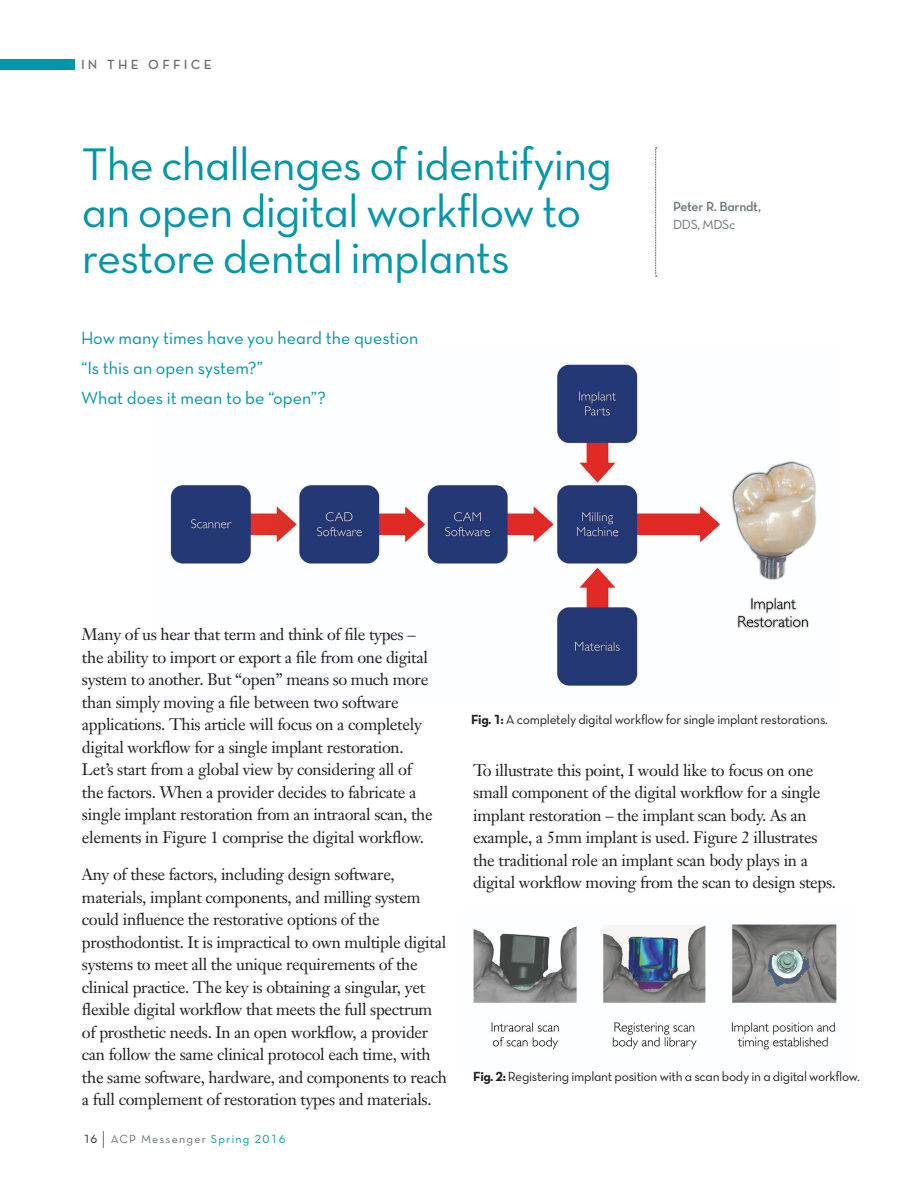
<style>
.page{position:relative;width:918px;height:1188px;background:#fff}
.page>*{position:absolute;margin:0;border:0;box-sizing:border-box;transform-origin:0 0}
.t1{font:46.5px/46.5px "Neutra Text TF Book Alt";letter-spacing:-.02em;color:#0096a9}
.t2{font:18px/30px "Neutra Text TF Book Alt";color:#0096a9}
.t3{font:16.5px/22.5px "Janson Text";letter-spacing:-.02em;color:#231f20}
.t4{font:13.5px "Neutra Text TF Book Alt";letter-spacing:-.02em;color:#231f20}
.t5{font:13.5px "Neutra Text Demi Alt";letter-spacing:-.02em;color:#6a747b}
.t6{font:13.5px "Neutra Text Demi Alt";letter-spacing:.24em;color:#6d6e71}
.t7{font:13.5px "Neutra Text TF Book Alt";letter-spacing:-.02em;color:#6a747b}
.t8{font:12px "Neutra Text TF Book Alt";letter-spacing:.1em;color:#6a747b}
.s1{color:#231f20}
.s2{color:#0096a9}
.s3{font-family:"Neutra Text TF Bold Alt"}
</style>
<div class="page">
<img style="left:170px;top:364px;width:646px;height:322px">
<div style="left:0;top:59px;width:74px;height:11px;background:#0096a9"></div>
<svg style="left:103px;top:1131px;width:1px;height:17px"></svg>
<svg style="left:655px;top:148px;width:2px;height:129px"></svg>
<img style="left:473px;top:924px;width:364px;height:126px">
<p class="t6" style="left:81px;top:56px;width:132px">IN THE OFFICE</p>
<h1 class="t1" style="left:82px;top:141px;width:532px">The challenges of identifying an open digital workflow to restore dental implants</h1>
<p class="t2" style="left:81px;top:322px;width:339px">How many times have you heard the question “Is this an open system?”<br>What does it mean to be “open”?</p>
<p class="t5" style="left:673px;top:198px;width:89px">Peter R. Barndt,</p>
<p class="t7" style="left:673px;top:216px;width:64px">DDS, MDSc</p>
<p class="t3" style="left:82px;top:623px;width:352px">Many of us hear that term and think of file types – the ability to import or export a file from one digital system to another. But “open” means so much more than simply moving a file between two software applications. This article will focus on a completely digital workflow for a single implant restoration.<br>Let’s start from a global view by considering all of the factors. When a provider decides to fabricate a single implant restoration from an intraoral scan, the elements in Figure 1 comprise the digital workflow.</p>
<p class="t3" style="left:82px;top:863px;width:367px">Any of these factors, including design software, materials, implant components, and milling system could influence the restorative options of the prosthodontist. It is impractical to own multiple digital systems to meet all the unique requirements of the clinical practice. The key is obtaining a singular, yet flexible digital workflow that meets the full spectrum of prosthetic needs. In an open workflow, a provider can follow the same clinical protocol each time, with the same software, hardware, and components to reach a full complement of restoration types and materials.</p>
<p class="t8" style="left:83px;top:1132px;width:204px"><span class="s1">16</span> ACP Messenger <span class="s2">Spring 2016</span></p>
<p class="t4" style="left:471px;top:711px;width:358px"><span class="s3">Fig. 1:</span> A completely digital workflow for single implant restorations.</p>
<p class="t3" style="left:473px;top:759px;width:364px">To illustrate this point, I would like to focus on one small component of the digital workflow for a single implant restoration – the implant scan body. As an example, a 5mm implant is used. Figure 2 illustrates the traditional role an implant scan body plays in a digital workflow moving from the scan to design steps.</p>
<p class="t4" style="left:473px;top:1068px;width:388px"><span class="s3">Fig. 2:</span> Registering implant position with a scan body in a digital workflow.</p>
</div>
